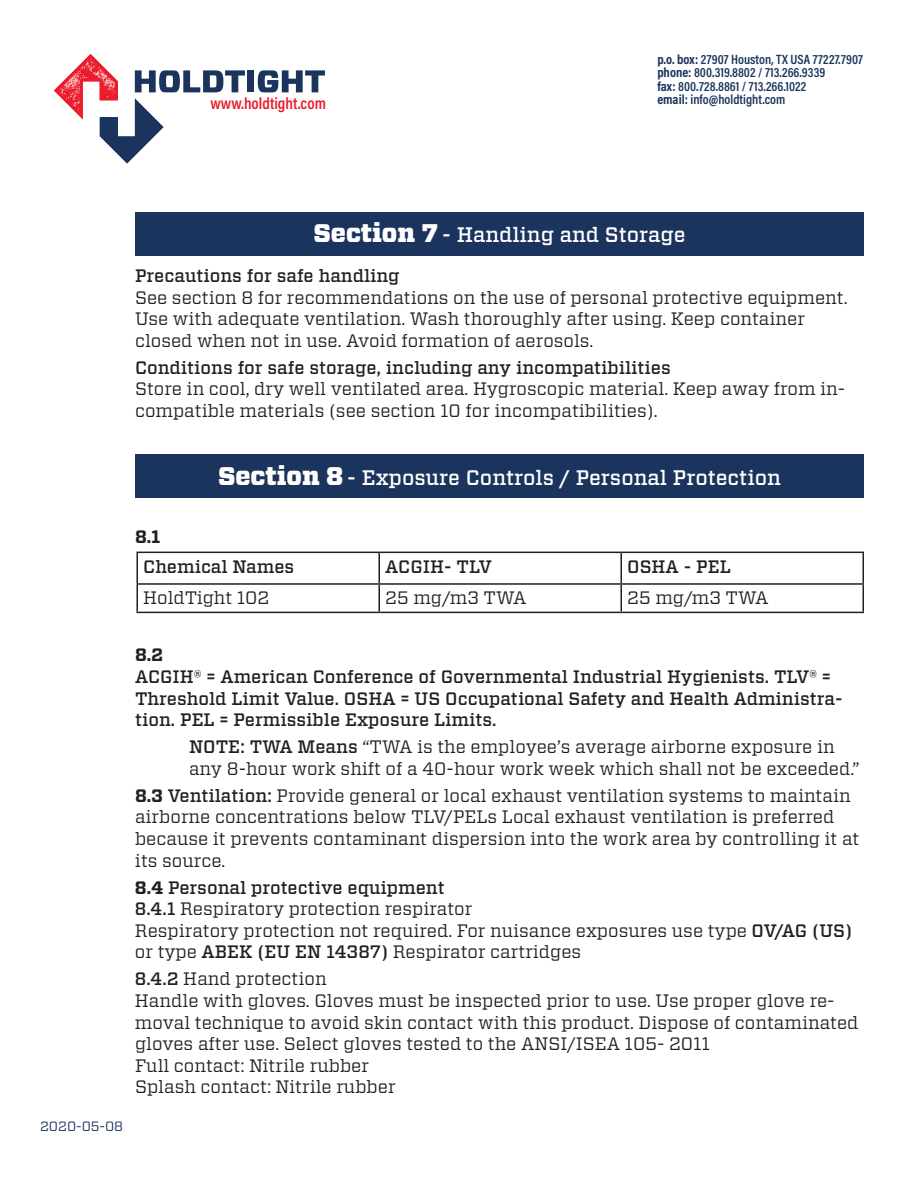
<style>
.page{position:relative;width:918px;height:1188px;background:#fff}
.page>*{position:absolute;margin:0;border:0;box-sizing:border-box;transform-origin:0 0}
.t1{font:500 21px "Vitesse";color:#fff}
.t2{font:18px/21.6px "Vitesse";color:#231f20}
.t3{font:500 18px/21.6px "Vitesse";color:#231f20}
.t4{font:700 18px "Vitesse";color:#231f20}
.t5{font:600 16.5px "Acumin Pro Cond";color:#eb1c2b}
.t6{font:600 13.5px/13.5px "Acumin Pro Cond";color:#1a345d}
.t7{font:13.5px "Vitesse";color:#1a345d}
.s1{font-weight:700}
.s2{font-weight:900;font-size:25.5px}
.s3{font-weight:500}
</style>
<div class="page">
<div style="left:247px;top:70px;width:7px;height:22px;background:#1a345d"></div>
<svg style="left:258px;top:70px;width:67px;height:22px"></svg>
<svg style="left:54px;top:54px;width:191px;height:110px"></svg>
<div style="left:135px;top:212px;width:729px;height:43px;background:#1a345d"></div>
<div style="left:135px;top:454px;width:729px;height:43px;background:#1a345d"></div>
<hr style="left:136px;top:552px;width:243px;height:1px;background:#231f20">
<hr style="left:136px;top:553px;width:2px;height:30px;background:#231f20">
<hr style="left:379px;top:552px;width:242px;height:1px;background:#231f20">
<hr style="left:378px;top:553px;width:2px;height:30px;background:#231f20">
<hr style="left:621px;top:552px;width:243px;height:1px;background:#231f20">
<hr style="left:620px;top:553px;width:2px;height:30px;background:#231f20">
<hr style="left:862px;top:553px;width:2px;height:30px;background:#231f20">
<hr style="left:136px;top:583px;width:243px;height:2px;background:#231f20">
<hr style="left:136px;top:585px;width:2px;height:27px;background:#231f20">
<hr style="left:379px;top:583px;width:242px;height:2px;background:#231f20">
<hr style="left:378px;top:585px;width:2px;height:27px;background:#231f20">
<hr style="left:621px;top:583px;width:243px;height:2px;background:#231f20">
<hr style="left:620px;top:585px;width:2px;height:27px;background:#231f20">
<hr style="left:862px;top:585px;width:2px;height:27px;background:#231f20">
<hr style="left:136px;top:612px;width:243px;height:1px;background:#231f20">
<hr style="left:379px;top:612px;width:242px;height:1px;background:#231f20">
<hr style="left:621px;top:612px;width:243px;height:1px;background:#231f20">
<p class="t6" style="left:657px;top:52px;width:207px"><span class="s1">p.o. box:</span> 27907 Houston, TX USA 77227.7907 <span class="s1">phone:</span> 800.319.8802 / 713.266.9339<br><span class="s1">fax:</span> 800.728.8861 / 713.266.1022</p>
<p class="t5" style="left:211px;top:93px;width:117px">www.holdtight.com</p>
<p class="t6" style="left:657px;top:93px;width:130px"><span class="s1">email:</span> info@holdtight.com</p>
<p class="t1" style="left:313px;top:220px;width:374px"><span class="s2">Section 7</span> - Handling and Storage</p>
<p class="t3" style="left:135px;top:265px;width:266px">Precautions for safe handling</p>
<p class="t2" style="left:135px;top:286px;width:714px">See section 8 for recommendations on the use of personal protective equipment.<br>Use with adequate ventilation. Wash thoroughly after using. Keep container closed when not in use. Avoid formation of aerosols.</p>
<p class="t3" style="left:135px;top:357px;width:537px">Conditions for safe storage, including any incompatibilities</p>
<p class="t2" style="left:135px;top:378px;width:712px">Store in cool, dry well ventilated area. Hygroscopic material. Keep away from in&shy;compatible materials (see section 10 for incompatibilities).</p>
<p class="t1" style="left:218px;top:464px;width:564px"><span class="s2">Section 8</span> - Exposure Controls / Personal Protection</p>
<p class="t4" style="left:135px;top:524px;width:27px">8.1</p>
<p class="t3" style="left:143px;top:556px;width:153px">Chemical Names</p>
<p class="t3" style="left:385px;top:556px;width:108px">ACGIH- TLV</p>
<p class="t3" style="left:627px;top:556px;width:105px">OSHA - PEL</p>
<p class="t2" style="left:143px;top:587px;width:128px">HoldTight 102</p>
<p class="t2" style="left:385px;top:587px;width:143px">25 mg/m3 TWA</p>
<p class="t2" style="left:627px;top:587px;width:143px">25 mg/m3 TWA</p>
<p class="t7" style="left:40px;top:1117px;width:85px">2020-05-08</p>
<p class="t4" style="left:135px;top:643px;width:30px">8.2</p>
<p class="t3" style="left:135px;top:666px;width:709px">ACGIH® = American Conference of Governmental Industrial Hygienists. TLV® =<br>Threshold Limit Value. OSHA = US Occupational Safety and Health Administra&shy;tion. PEL = Permissible Exposure Limits.</p>
<p class="t2" style="left:189px;top:736px;width:672px"><span class="s3">NOTE: TWA Means</span> “TWA is the employee’s average airborne exposure in any 8-hour work shift of a 40-hour work week which shall not be exceeded.”</p>
<p class="t2" style="left:135px;top:784px;width:726px"><span class="s1">8.3</span> <span class="s3">Ventilation:</span> Provide general or local exhaust ventilation systems to maintain airborne concentrations below TLV/PELs Local exhaust ventilation is preferred because it prevents contaminant dispersion into the work area by controlling it at its source.</p>
<p class="t2" style="left:135px;top:876px;width:719px"><span class="s1">8.4</span> <span class="s3">Personal protective equipment<br>8.4.1</span> Respiratory protection respirator<br>Respiratory protection not required. For nuisance exposures use type <span class="s3">OV/AG (US) </span>or type <span class="s3">ABEK (EU EN 14387)</span> Respirator cartridges</p>
<p class="t2" style="left:135px;top:968px;width:725px"><span class="s3">8.4.2</span> Hand protection<br>Handle with gloves. Gloves must be inspected prior to use. Use proper glove re&shy;moval technique to avoid skin contact with this product. Dispose of contaminated gloves after use. Select gloves tested to the ANSI/ISEA 105- 2011<br>Full contact: Nitrile rubber<br>Splash contact: Nitrile rubber</p>
</div>
